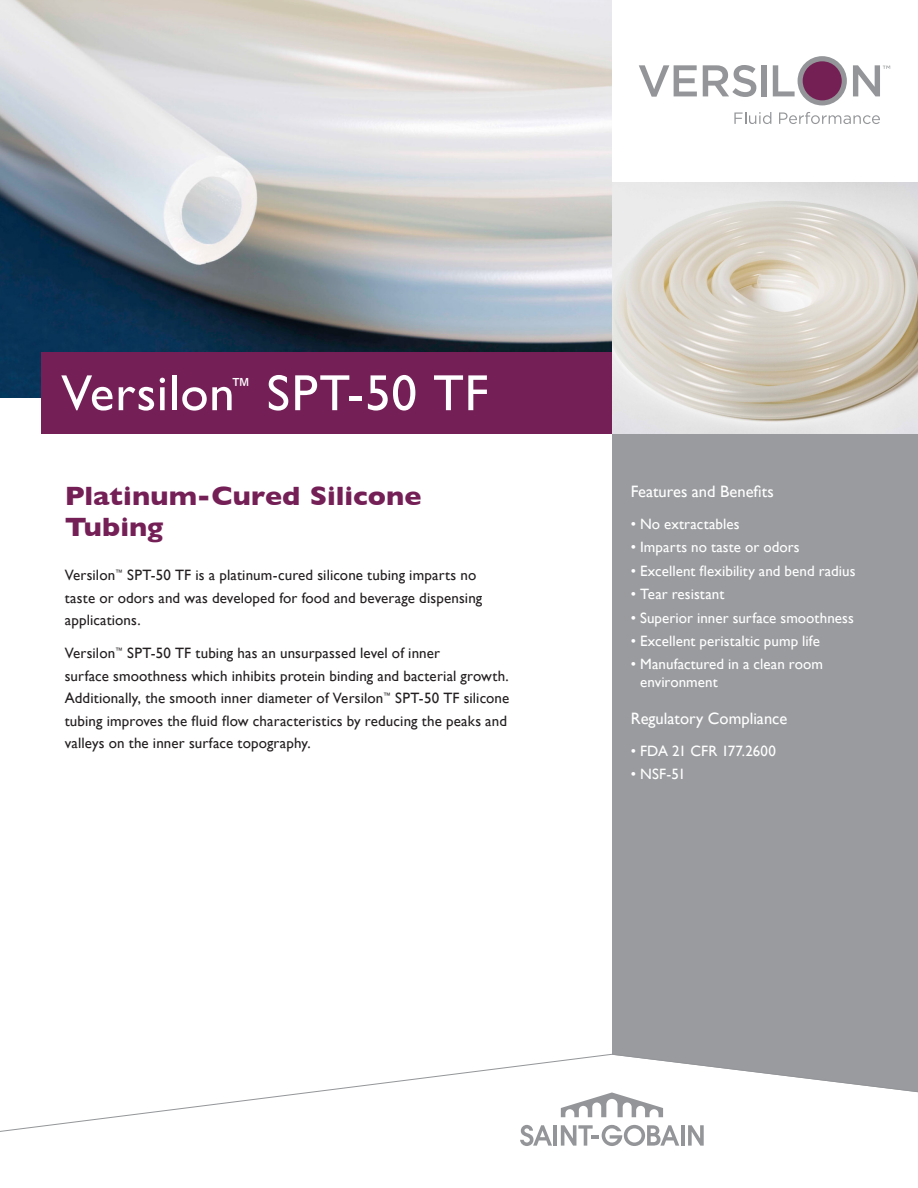
<style>
.page{position:relative;width:918px;height:1188px;background:#fff}
.page>*{position:absolute;margin:0;border:0;box-sizing:border-box;transform-origin:0 0}
.heading_-_product_na{font:51px "Gill Sans";letter-spacing:.015em;color:#fff}
.Heading{font:700 27px/31.5px "Gill Sans";color:#742057;scale:1.06 1}
.heading_-_product_na-2{font:20.4px "Gill Sans";color:#fff}
.F_B_heads{font:16.5px "Gill Sans";color:#fff}
.body_-_copy_gill_san{font:15px/22.5px "Gill Sans";letter-spacing:.01em;color:#231f20}
.F_B_Bullets{font:15px/18px "Gill Sans";letter-spacing:.005em;color:#fff}
</style>
<div class="page">
<div style="left:612px;top:433px;width:306px;height:675px;background:#999b9e"></div>
<div style="left:798px;top:56px;width:49px;height:49px;background:#939598;border-radius:50%"></div>
<div style="left:803px;top:61px;width:39px;height:39px;background:#742055;border-radius:50%"></div>
<svg style="left:639px;top:65px;width:58px;height:32px"></svg>
<svg style="left:703px;top:65px;width:53px;height:32px"></svg>
<div style="left:761px;top:65px;width:6px;height:31px;background:#939598"></div>
<svg style="left:773px;top:65px;width:22px;height:31px"></svg>
<svg style="left:734px;top:112px;width:37px;height:12px"></svg>
<svg style="left:779px;top:112px;width:101px;height:12px"></svg>
<svg style="left:853px;top:65px;width:37px;height:31px"></svg>
<img style="left:612px;top:183px;width:306px;height:250px">
<img style="left:0;top:0;width:612px;height:397px">
<div style="left:41px;top:352px;width:571px;height:81px;background:#742057"></div>
<svg style="left:0;top:1054px;width:918px;height:80px"></svg>
<svg style="left:561px;top:1092px;width:102px;height:25px"></svg>
<hr style="left:681px;top:1125px;width:4px;height:21px;background:#939598">
<svg style="left:688px;top:1125px;width:16px;height:21px"></svg>
<hr style="left:554px;top:1125px;width:3px;height:21px;background:#939598">
<svg style="left:520px;top:1125px;width:32px;height:21px"></svg>
<svg style="left:561px;top:1125px;width:118px;height:21px"></svg>
<p class="heading_-_product_na" style="left:61px;top:363px;width:175px">Versilon</p>
<p class="heading_-_product_na-2" style="left:231px;top:373px;width:22px">™</p>
<p class="heading_-_product_na" style="left:267px;top:363px;width:223px">SPT-50 TF</p>
<p class="Heading" style="left:65px;top:479px;width:338px">Platinum-Cured Silicone<br>Tubing</p>
<p class="body_-_copy_gill_san" style="left:65px;top:564px;width:419px">Versilon<sup>™</sup> SPT-50 TF is a platinum-cured silicone tubing imparts no taste or odors and was developed for food and beverage dispensing applications.</p>
<p class="body_-_copy_gill_san" style="left:65px;top:642px;width:446px">Versilon<sup>™</sup> SPT-50 TF tubing has an unsurpassed level of inner<br>surface smoothness which inhibits protein binding and bacterial growth.<br>Additionally, the smooth inner diameter of Versilon<sup>™</sup> SPT-50 TF silicone tubing improves the fluid flow characteristics by reducing the peaks and valleys on the inner surface topography.</p>
<p class="F_B_heads" style="left:631px;top:482px;width:144px">Features and Benefits</p>
<p class="F_B_Bullets" style="left:631px;top:515px;width:110px">• No extractables</p>
<p class="F_B_Bullets" style="left:631px;top:538px;width:170px">• Imparts no taste or odors</p>
<p class="F_B_Bullets" style="left:631px;top:561px;width:226px">• Excellent flexibility and bend radius</p>
<p class="F_B_Bullets" style="left:631px;top:585px;width:95px">• Tear resistant</p>
<p class="F_B_Bullets" style="left:631px;top:608px;width:225px">• Superior inner surface smoothness</p>
<p class="F_B_Bullets" style="left:631px;top:632px;width:191px">• Excellent peristaltic pump life</p>
<p class="F_B_Bullets" style="left:640px;top:655px;width:184px;text-indent:-9px">• Manufactured in a clean room environment</p>
<p class="F_B_heads" style="left:631px;top:709px;width:158px">Regulatory Compliance</p>
<p class="F_B_Bullets" style="left:631px;top:741px;width:147px">• FDA 21 CFR 177.2600</p>
<p class="F_B_Bullets" style="left:631px;top:765px;width:56px">• NSF-51</p>
</div>
